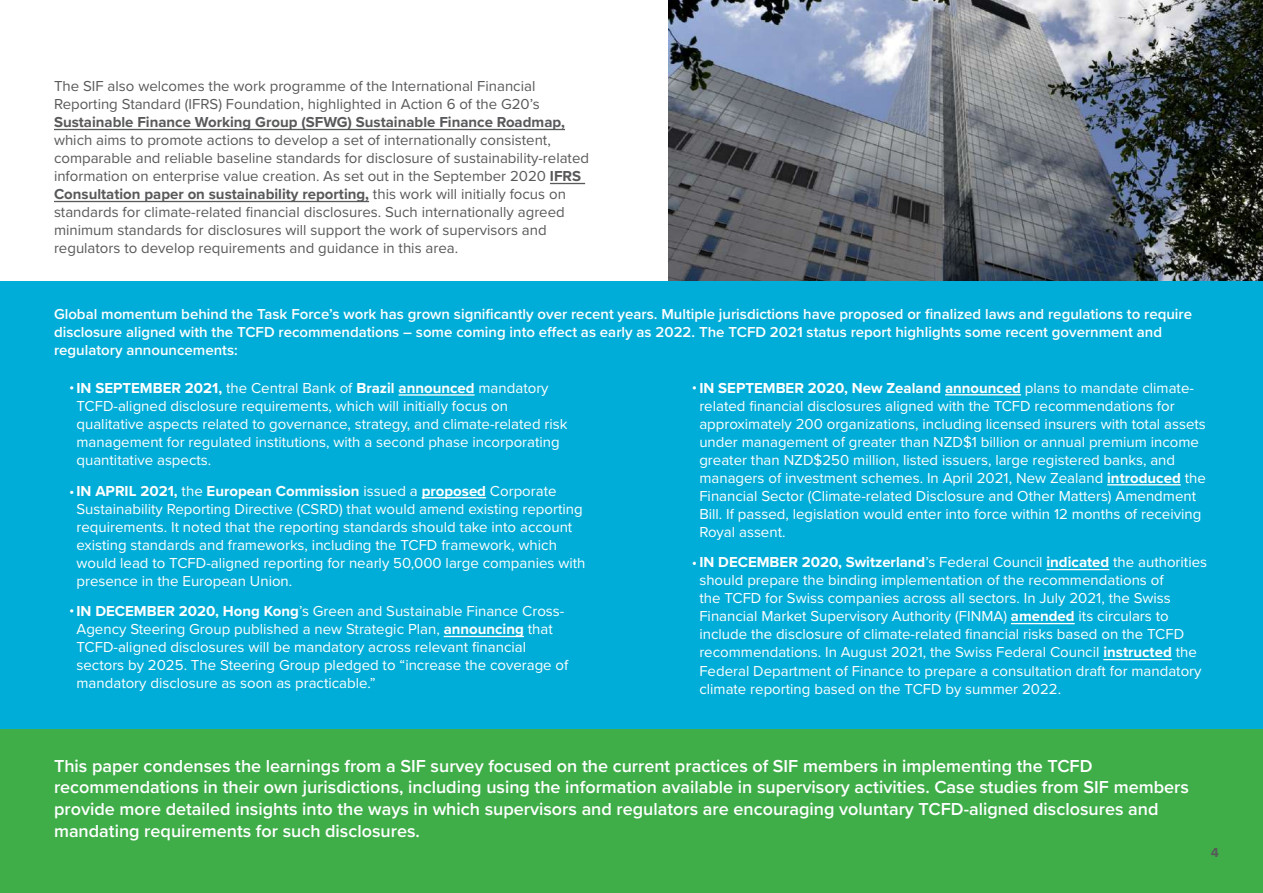
<style>
.page{position:relative;width:1263px;height:893px;background:#fff}
.page>*{position:absolute;margin:0;border:0;box-sizing:border-box;transform-origin:0 0}
.t1{font:600 18px/21.6px "Proxima Nova";color:#fff}
.t2{font:15px/18px "Proxima Nova";color:#fff}
.t3{font:15px/18px "Proxima Nova";color:#58595b}
.t4{font:600 15px/18px "Proxima Nova";color:#fff}
.t5{font:700 15px "Proxima Nova";color:#58595b}
.t6{font:700 13.5px "Proxima Nova";color:#58595b}
.s1{font-weight:700}
</style>
<div class="page">
<div style="left:0;top:728px;width:1263px;height:165px;background:#3fae49"></div>
<img style="left:669px;top:0;width:594px;height:281px">
<div style="left:0;top:281px;width:1263px;height:447px;background:#00add8"></div>
<hr style="left:54px;top:129px;width:511px;height:1px;background:#58595b">
<hr style="left:550px;top:183px;width:35px;height:1px;background:#58595b">
<hr style="left:54px;top:201px;width:315px;height:1px;background:#58595b">
<hr style="left:945px;top:394px;width:76px;height:1px;background:#fff">
<hr style="left:1107px;top:484px;width:74px;height:1px;background:#fff">
<hr style="left:1046px;top:569px;width:63px;height:1px;background:#fff">
<hr style="left:1011px;top:623px;width:64px;height:1px;background:#fff">
<hr style="left:1103px;top:659px;width:69px;height:1px;background:#fff">
<hr style="left:399px;top:394px;width:76px;height:2px;background:#fff">
<hr style="left:422px;top:497px;width:64px;height:1px;background:#fff">
<hr style="left:444px;top:636px;width:80px;height:1px;background:#fff">
<p class="t3" style="left:54px;top:77px;width:487px">The SIF also welcomes the work programme of the International Financial<br>Reporting Standard (IFRS) Foundation, highlighted in Action 6 of the G20’s</p>
<p class="t5" style="left:54px;top:111px;width:512px">Sustainable Finance Working Group (SFWG) Sustainable Finance Roadmap,</p>
<p class="t3" style="left:54px;top:131px;width:537px">which aims to promote actions to develop a set of internationally consistent, comparable and reliable baseline standards for disclosure of sustainability-related information on enterprise value creation. As set out in the September 2020 <span class="s1">IFRS Consultation paper on sustainability reporting,</span> this work will initially focus on standards for climate-related financial disclosures. Such internationally agreed minimum standards for disclosures will support the work of supervisors and regulators to develop requirements and guidance in this area.</p>
<p class="t4" style="left:54px;top:304px;width:1140px">Global momentum behind the Task Force’s work has grown significantly over recent years. Multiple jurisdictions have proposed or finalized laws and regulations to require disclosure aligned with the TCFD recommendations – some coming into effect as early as 2022. The TCFD 2021 status report highlights some recent government and regulatory announcements:</p>
<p class="t2" style="left:76px;top:378px;width:493px;text-indent:-8px">•<span class="s1">IN SEPTEMBER 2021,</span> the Central Bank of <span class="s1">Brazil announced</span> mandatory TCFD-aligned disclosure requirements, which will initially focus on qualitative aspects related to governance, strategy, and climate-related risk management for regulated institutions, with a second phase incorporating quantitative aspects.</p>
<p class="t2" style="left:76px;top:481px;width:510px;text-indent:-8px">•<span class="s1">IN APRIL 2021,</span> the <span class="s1">European Commission</span> issued a <span class="s1">proposed</span> Corporate Sustainability Reporting Directive (CSRD) that would amend existing reporting requirements. It noted that the reporting standards should take into account existing standards and frameworks, including the TCFD framework, which would lead to TCFD-aligned reporting for nearly 50,000 large companies with presence in the European Union.</p>
<p class="t2" style="left:76px;top:602px;width:493px;text-indent:-8px">•<span class="s1">IN DECEMBER 2020, Hong Kong</span>’s Green and Sustainable Finance Cross-Agency Steering Group published a new Strategic Plan, <span class="s1">announcing</span> that TCFD-aligned disclosures will be mandatory across relevant financial sectors by 2025. The Steering Group pledged to “increase the coverage of mandatory disclosure as soon as practicable.”</p>
<p class="t2" style="left:699px;top:378px;width:508px;text-indent:-8px">•<span class="s1">IN SEPTEMBER 2020, New Zealand announced</span> plans to mandate climate&shy;related financial disclosures aligned with the TCFD recommendations for approximately 200 organizations, including licensed insurers with total assets under management of greater than NZD$1 billion or annual premium income greater than NZD$250 million, listed issuers, large registered banks, and managers of investment schemes. In April 2021, New Zealand <span class="s1">introduced</span> the Financial Sector (Climate-related Disclosure and Other Matters) Amendment Bill. If passed, legislation would enter into force within 12 months of receiving Royal assent.</p>
<p class="t2" style="left:699px;top:553px;width:509px;text-indent:-8px">•<span class="s1">IN DECEMBER 2020, Switzerland</span>’s Federal Council <span class="s1">indicated</span> the authorities should prepare the binding implementation of the recommendations of<br>the TCFD for Swiss companies across all sectors. In July 2021, the Swiss Financial Market Supervisory Authority (FINMA) <span class="s1">amended</span> its circulars to include the disclosure of climate-related financial risks based on the TCFD recommendations. In August 2021, the Swiss Federal Council <span class="s1">instructed</span> the Federal Department of Finance to prepare a consultation draft for mandatory climate reporting based on the TCFD by summer 2022.</p>
<p class="t1" style="left:54px;top:754px;width:1136px">This paper condenses the learnings from a SIF survey focused on the current practices of SIF members in implementing the TCFD recommendations in their own jurisdictions, including using the information available in supervisory activities. Case studies from SIF members provide more detailed insights into the ways in which supervisors and regulators are encouraging voluntary TCFD-aligned disclosures and mandating requirements for such disclosures.</p>
<p class="t6" style="left:1211px;top:842px;width:10px">4</p>
</div>
